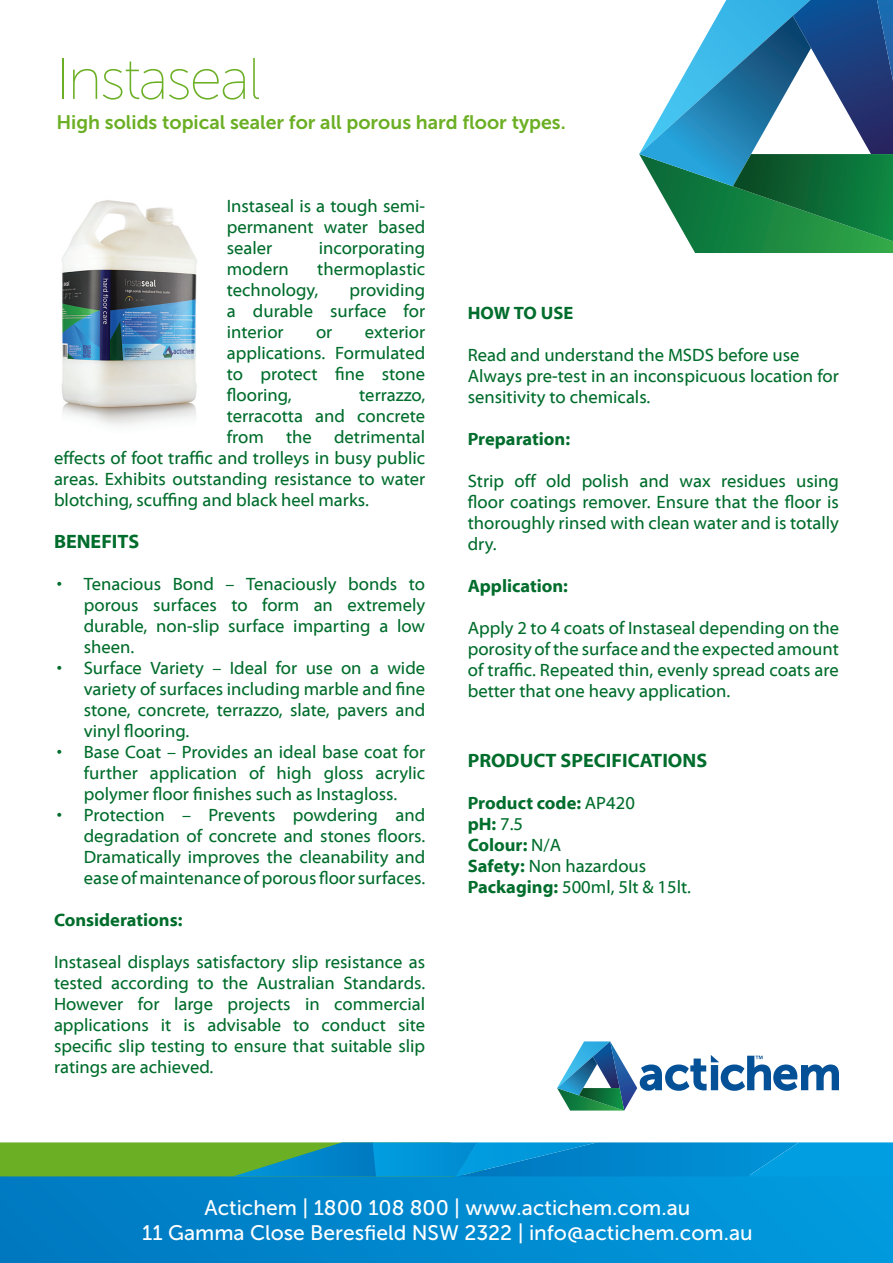
<style>
.page{position:relative;width:893px;height:1263px;background:#fff}
.page>*{position:absolute;margin:0;border:0;box-sizing:border-box;transform-origin:0 0}
.t1{font:300 58.5px "Museo Sans Display";color:#6baf24}
.t2{font:21px "Museo Sans 500";color:#fff}
.t3{font:19.5px "Museo Sans 700";color:#6baf24}
.t4{font:700 19.5px "Myriad Web Pro";color:#006d2c}
.t5{font:18px/21px "Myriad Web Pro";color:#006d2c;text-align:justify}
.t6{font:700 18px "Myriad Web Pro";color:#006d2c}
.s1{font-weight:400}
.s2{font-weight:700}
</style>
<div class="page">
<div style="left:0;top:1176px;width:893px;height:87px;background:linear-gradient(to right,#0079c0,#019bde)"></div>
<img style="left:61px;top:200px;width:136px;height:226px">
<svg style="left:639px;top:0;width:254px;height:253px"></svg>
<svg style="left:557px;top:1041px;width:282px;height:69px"></svg>
<svg style="left:0;top:1142px;width:893px;height:34px"></svg>
<p class="t1" style="left:56px;top:48px;width:205px">Instaseal</p>
<p class="t3" style="left:56px;top:111px;width:511px">High solids topical sealer for all porous hard floor types.</p>
<p class="t5" style="left:227px;top:196px;width:200px">Instaseal is a tough semi&shy;permanent water based sealer</p>
<p class="t5" style="left:319px;top:238px;width:108px">incorporating</p>
<p class="t5" style="left:227px;top:259px;width:200px;text-indent:90px">thermoplastic technology,</p>
<p class="t5" style="left:227px;top:259px;width:64px">modern</p>
<p class="t5" style="left:227px;top:280px;width:200px;text-indent:123px">providing a durable surface for interior</p>
<p class="t5" style="left:227px;top:322px;width:200px;text-indent:138px">exterior applications. Formulated to protect fine stone flooring,</p>
<p class="t5" style="left:316px;top:322px;width:18px">or</p>
<p class="t5" style="left:359px;top:385px;width:67px">terrazzo,</p>
<p class="t5" style="left:227px;top:406px;width:200px">terracotta and concrete</p>
<p class="t5" style="left:227px;top:427px;width:200px">from the detrimental</p>
<p class="t5" style="left:54px;top:448px;width:373px">effects of foot traffic and trolleys in busy public</p>
<p class="t5" style="left:54px;top:469px;width:373px">areas. Exhibits outstanding resistance to water</p>
<p class="t5" style="left:54px;top:490px;width:316px">blotching, scuffing and black heel marks.</p>
<p class="t4" style="left:54px;top:530px;width:87px">BENEFITS</p>
<p class="t5" style="left:84px;top:574px;width:343px;text-indent:-27px">• Tenacious Bond – Tenaciously bonds to porous surfaces to form an extremely durable, non-slip surface imparting a low sheen.</p>
<p class="t5" style="left:84px;top:658px;width:343px;text-indent:-27px">• Surface Variety – Ideal for use on a wide variety of surfaces including marble and fine stone, concrete, terrazzo, slate, pavers and vinyl flooring.</p>
<p class="t5" style="left:84px;top:742px;width:343px;text-indent:-27px">• Base Coat – Provides an ideal base coat for further application of high gloss acrylic polymer floor finishes such as Instagloss.</p>
<p class="t5" style="left:84px;top:805px;width:343px;text-indent:-27px">• Protection – Prevents powdering and degradation of concrete and stones floors.<br>Dramatically improves the cleanability and ease of maintenance of porous floor surfaces.</p>
<p class="t6" style="left:54px;top:910px;width:130px">Considerations:</p>
<p class="t5" style="left:54px;top:952px;width:373px">Instaseal displays satisfactory slip resistance as tested according to the Australian Standards.<br>However for large projects in commercial applications it is advisable to conduct site specific slip testing to ensure that suitable slip ratings are achieved.</p>
<p class="t6" style="left:468px;top:303px;width:107px">HOW TO USE</p>
<p class="t5" style="left:468px;top:345px;width:333px">Read and understand the MSDS before use</p>
<p class="t5" style="left:468px;top:366px;width:373px">Always pre-test in an inconspicuous location for sensitivity to chemicals.</p>
<p class="t6" style="left:468px;top:429px;width:104px">Preparation:</p>
<p class="t5" style="left:468px;top:471px;width:373px">Strip off old polish and wax residues using floor coatings remover. Ensure that the floor is thoroughly rinsed with clean water and is totally dry.</p>
<p class="t6" style="left:468px;top:576px;width:102px">Application:</p>
<p class="t5" style="left:468px;top:618px;width:373px">Apply 2 to 4 coats of Instaseal depending on the porosity of the surface and the expected amount of traffic. Repeated thin, evenly spread coats are better that one heavy application.</p>
<p class="t4" style="left:468px;top:749px;width:241px">PRODUCT SPECIFICATIONS</p>
<p class="t6" style="left:468px;top:793px;width:169px">Product code: <span class="s1">AP420</span></p>
<p class="t6" style="left:468px;top:814px;width:57px">pH: <span class="s1">7.5</span></p>
<p class="t6" style="left:468px;top:835px;width:95px">Colour: <span class="s1">N/A</span></p>
<p class="t5" style="left:468px;top:855px;width:180px"><span class="s2">Safety:</span> Non hazardous</p>
<p class="t5" style="left:468px;top:876px;width:225px"><span class="s2">Packaging:</span> 500ml, 5lt &amp; 15lt.</p>
<p class="t2" style="left:204px;top:1196px;width:487px">Actichem | 1800 108 800 | www.actichem.com.au</p>
<p class="t2" style="left:142px;top:1221px;width:612px">11 Gamma Close Beresfield NSW 2322 | info@actichem.com.au</p>
</div>
